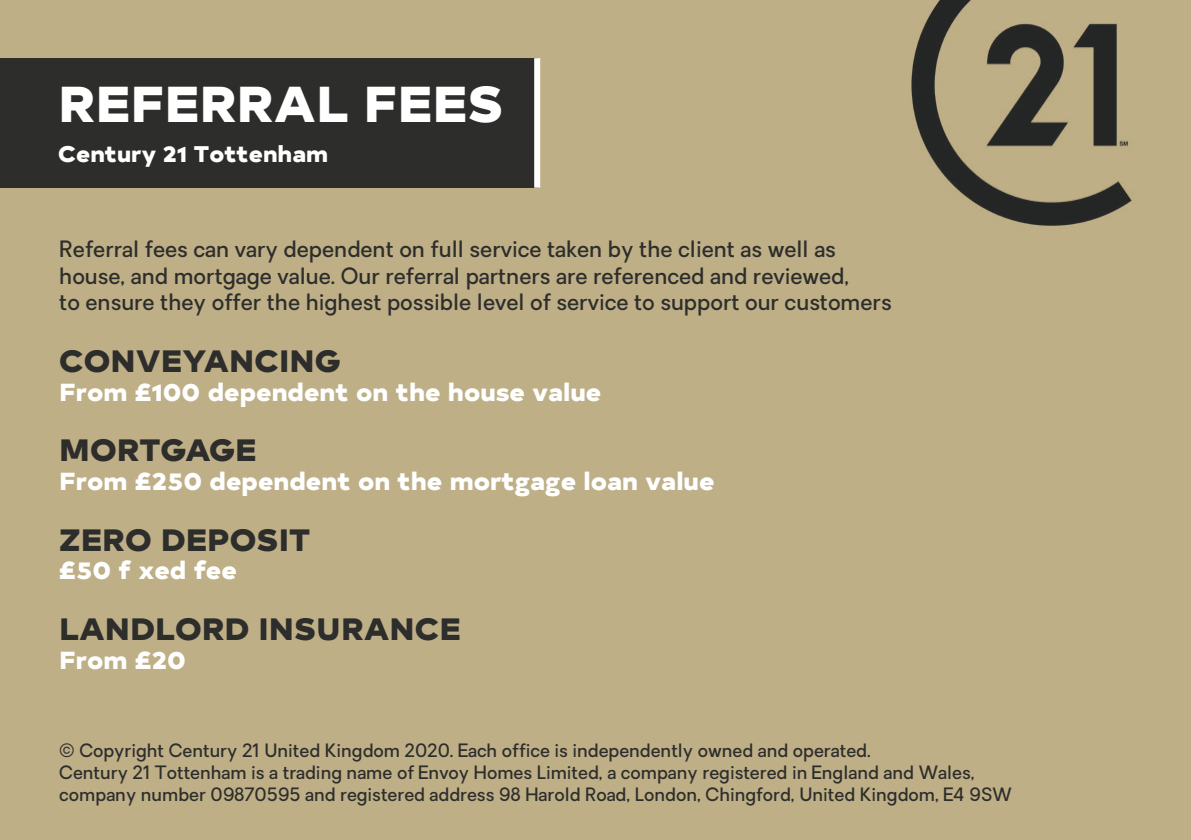
<style>
.page{position:relative;width:1191px;height:840px;background:#fff}
.page>*{position:absolute;margin:0;border:0;box-sizing:border-box;transform-origin:0 0}
.t1{font:900 49px "Typold Extended";color:#fff}
.t2{font:900 30px "Typold Extended";color:#2d2d2b}
.t3{font:900 24px "Typold Extended";color:#fff}
.t4{font:500 22px/26.4px "Oakes";color:#2d2d2b}
.t5{font:900 22px "Typold Extended";color:#fff}
.t6{font:500 18px/21.6px "Oakes";color:#2d2d2b}
</style>
<div class="page">
<div style="left:0;top:0;width:1191px;height:839px;background:#beaf87"></div>
<div style="left:0;top:119px;width:539px;height:69px;background:#2d2d2b"></div>
<img style="left:911px;top:0;width:221px;height:226px">
<div style="left:0;top:58px;width:537px;height:66px;background:#2d2d2b"></div>
<div style="left:534px;top:58px;width:6px;height:130px;background:#fff"></div>
<h1 class="t1" style="left:58px;top:62px;width:447px">REFERRAL FEES</h1>
<p class="t5" style="left:58px;top:135px;width:271px">Century 21 Tottenham</p>
<p class="t4" style="left:59px;top:236px;width:834px">Referral fees can vary dependent on full service taken by the client as well as house, and mortgage value. Our referral partners are referenced and reviewed,<br>to ensure they offer the highest possible level of service to support our customers</p>
<h2 class="t2" style="left:59px;top:335px;width:283px">CONVEYANCING</h2>
<h3 class="t3" style="left:59px;top:371px;width:543px">From £100 dependent on the house value</h3>
<h2 class="t2" style="left:59px;top:424px;width:199px">MORTGAGE</h2>
<h3 class="t3" style="left:59px;top:460px;width:656px">From £250 dependent on the mortgage loan value</h3>
<h2 class="t2" style="left:59px;top:513px;width:252px">ZERO DEPOSIT</h2>
<h3 class="t3" style="left:59px;top:550px;width:179px">£50 f xed fee</h3>
<h2 class="t2" style="left:59px;top:603px;width:403px">LANDLORD INSURANCE</h2>
<h3 class="t3" style="left:59px;top:639px;width:128px">From £20</h3>
<p class="t6" style="left:59px;top:740px;width:954px">© Copyright Century 21 United Kingdom 2020. Each office is independently owned and operated.<br>Century 21 Tottenham is a trading name of Envoy Homes Limited, a company registered in England and Wales, company number 09870595 and registered address 98 Harold Road, London, Chingford, United Kingdom, E4 9SW</p>
</div>
